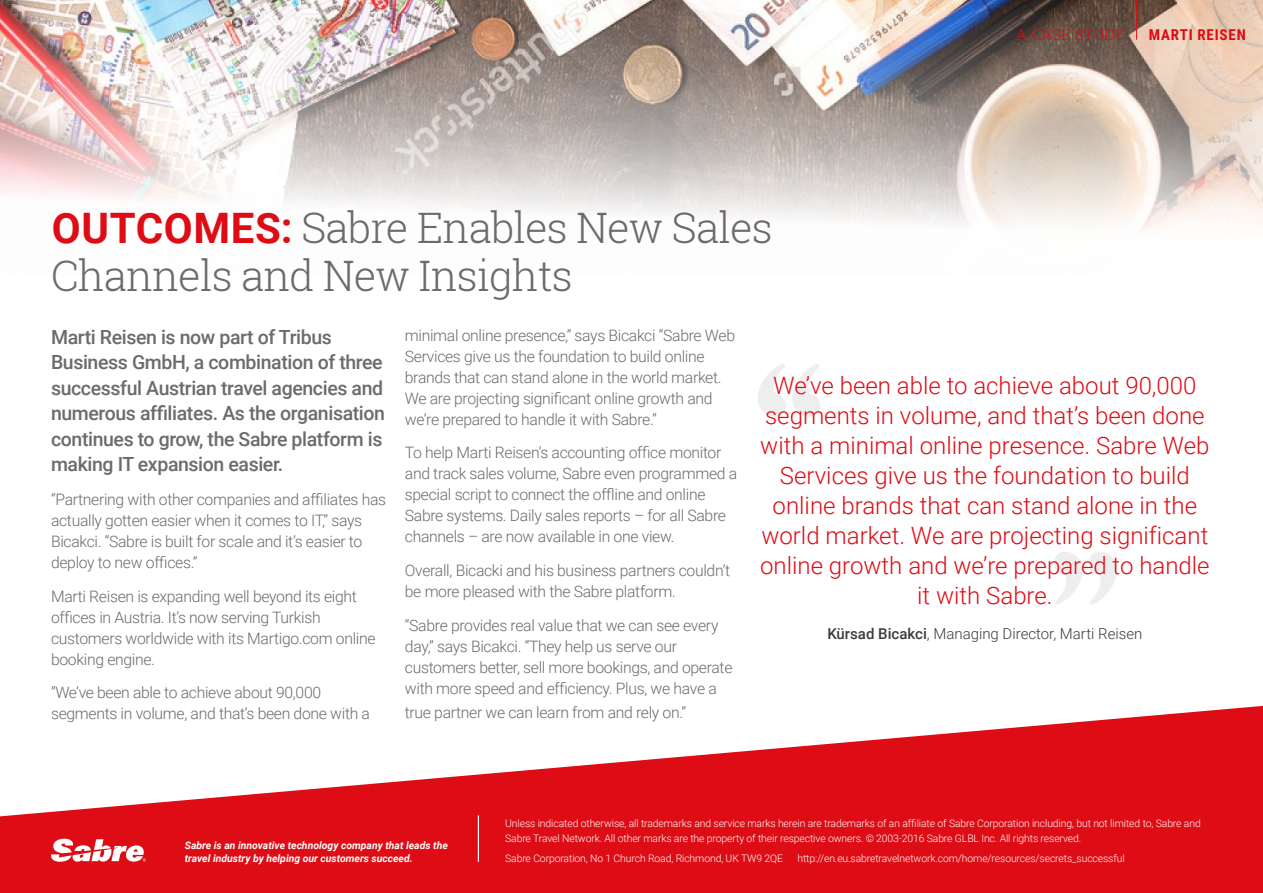
<style>
.page{position:relative;width:1263px;height:893px;background:#fff}
.page>*{position:absolute;margin:0;border:0;box-sizing:border-box;transform-origin:0 0}
.t1{font:300 42px/48px "Roboto Slab";letter-spacing:-.02em;color:#6e6a69}
.t2{font:300 24px/30px "Roboto";color:#de0c15;text-align:center}
.t3{font:500 19.5px/25.5px "Roboto";letter-spacing:-.02em;color:#6e6a69}
.t4{font:300 15.75px/21px "Roboto";letter-spacing:-.02em;color:#6e6a69}
.t5{font:300 15px "Roboto";color:#3c3c3b}
.t6{font:700 15px "Roboto Condensed";letter-spacing:.055em;color:#de0c15}
.t7{font:300 15px "Roboto Slab";color:#de0c15}
.t8{font:300 10.35px/15.6px "Roboto";letter-spacing:-.01em;color:#fff}
.t9{font:italic 700 10.35px/13px "Roboto";color:#fff}
.s1{font-family:"Roboto";font-weight:700;color:#de0c15}
.s2{font-weight:500}
</style>
<div class="page">
<img style="left:0;top:0;width:1263px;height:230px">
<svg style="left:0;top:706px;width:1263px;height:187px;fill:#de0c15"></svg>
<hr style="left:1136px;top:0;width:1px;height:40px;background:#de0c15">
<svg style="left:1054px;top:552px;width:62px;height:52px"></svg>
<svg style="left:758px;top:364px;width:62px;height:53px"></svg>
<hr style="left:478px;top:815px;width:1px;height:47px;background:#fff">
<svg style="left:51px;top:839px;width:95px;height:23px"></svg>
<p class="t7" style="left:1016px;top:24px;width:36px">A CASE</p>
<p class="t7" style="left:1075px;top:24px;width:51px">STUDY</p>
<p class="t6" style="left:1149px;top:24px;width:99px">MARTI REISEN</p>
<h1 class="t1" style="left:51px;top:202px;width:723px"><span class="s1">OUTCOMES:</span> Sabre Enables New Sales<br>Channels and New Insights</h1>
<p class="t3" style="left:51px;top:323px;width:336px">Marti Reisen is now part of Tribus Business GmbH, a combination of three successful Austrian travel agencies and numerous affiliates. As the organisation continues to grow, the Sabre platform is making IT expansion easier.</p>
<p class="t4" style="left:51px;top:488px;width:337px">“Partnering with other companies and affiliates has actually gotten easier when it comes to IT,” says Bicakci. “Sabre is built for scale and it’s easier to deploy to new offices.”</p>
<p class="t4" style="left:51px;top:585px;width:326px">Marti Reisen is expanding well beyond its eight offices in Austria. It’s now serving Turkish customers worldwide with its Martigo.com online booking engine.</p>
<p class="t4" style="left:51px;top:682px;width:321px">“We’ve been able to achieve about 90,000 segments in volume, and that’s been done with a</p>
<p class="t4" style="left:405px;top:324px;width:332px">minimal online presence,” says Bicakci “Sabre Web Services give us the foundation to build online brands that can stand alone in the world market.<br>We are projecting significant online growth and we’re prepared to handle it with Sabre.”</p>
<p class="t4" style="left:405px;top:442px;width:334px">To help Marti Reisen’s accounting office monitor and track sales volume, Sabre even programmed a special script to connect the offline and online Sabre systems. Daily sales reports – for all Sabre channels – are now available in one view.</p>
<p class="t4" style="left:405px;top:559px;width:327px">Overall, Bicacki and his business partners couldn’t be more pleased with the Sabre platform.</p>
<p class="t4" style="left:405px;top:614px;width:329px">“Sabre provides real value that we can see every day,” says Bicakci. “They help us serve our customers better, sell more bookings, and operate with more speed and efficiency. Plus, we have a</p>
<p class="t4" style="left:405px;top:701px;width:283px">true partner we can learn from and rely on.”</p>
<p class="t2" style="left:760px;top:370px;width:451px">We’ve been able to achieve about 90,000 segments in volume, and that’s been done with a minimal online presence. Sabre Web Services give us the foundation to build online brands that can stand alone in the world market. We are projecting significant online growth and we’re prepared to handle it with Sabre.</p>
<p class="t5" style="left:827px;top:623px;width:317px"><span class="s2">Kürsad Bicakci</span>, Managing Director, Marti Reisen</p>
<p class="t9" style="left:185px;top:838px;width:265px">Sabre is an innovative technology company that leads the travel industry by helping our customers succeed.</p>
<p class="t8" style="left:505px;top:815px;width:697px">Unless indicated otherwise, all trademarks and service marks herein are trademarks of an affiliate of Sabre Corporation including, but not limited to, Sabre and<br>Sabre Travel Network. All other marks are the property of their respective owners. © 2003-2016 Sabre GLBL Inc. All rights reserved.</p>
<p class="t8" style="left:505px;top:850px;width:279px">Sabre Corporation, No 1 Church Road, Richmond, UK TW9 2QE</p>
<p class="t8" style="left:797px;top:850px;width:329px">http://en.eu.sabretravelnetwork.com/home/resources/secrets_successful</p>
</div>
